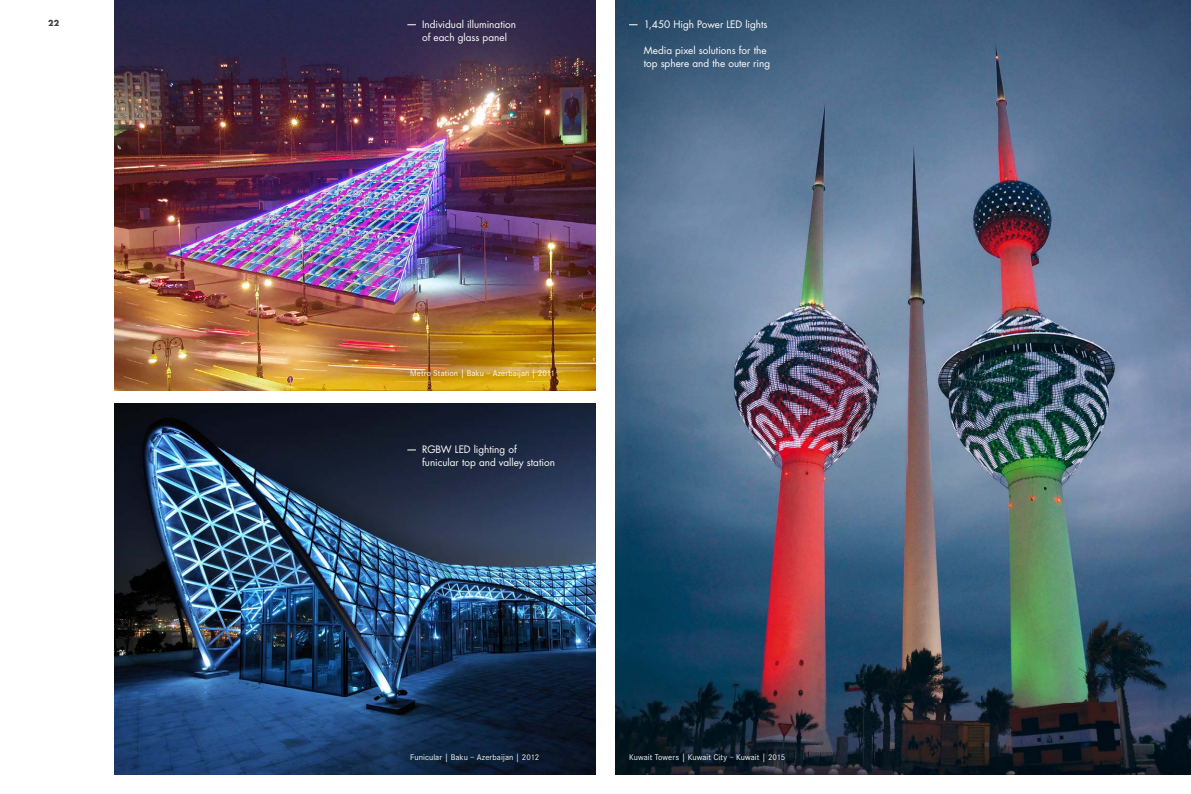
<style>
.page{position:relative;width:1191px;height:794px;background:#fff}
.page>*{position:absolute;margin:0;border:0;box-sizing:border-box;transform-origin:0 0}
.t1{font:10px/13px "Futura Std";color:#fff}
.t2{font:8.5px "Corporate S";letter-spacing:.01em;color:#fff}
.t3{font:700 8px "Futura Std";color:#3e3d40}
</style>
<div class="page">
<img style="left:114px;top:0;width:481px;height:390px">
<img style="left:114px;top:403px;width:481px;height:371px">
<img style="left:615px;top:0;width:576px;height:774px">
<p class="t3" style="left:48px;top:18px;width:12px">22</p>
<p class="t1" style="left:422px;top:18px;width:96px">Individual illumination of each glass panel</p>
<p class="t1" style="left:643px;top:18px;width:125px">1,450 High Power LED lights</p>
<p class="t1" style="left:643px;top:44px;width:128px">Media pixel solutions for the top sphere and the outer ring</p>
<p class="t2" style="left:410px;top:369px;width:146px">Metro Station | Baku – Azerbaijan | 2011</p>
<p class="t1" style="left:422px;top:443px;width:134px">RGBW LED lighting of funicular top and valley station</p>
<p class="t2" style="left:410px;top:752px;width:130px">Funicular | Baku – Azerbaijan | 2012</p>
<p class="t2" style="left:629px;top:752px;width:158px">Kuwait Towers | Kuwait City – Kuwait | 2015</p>
</div>
